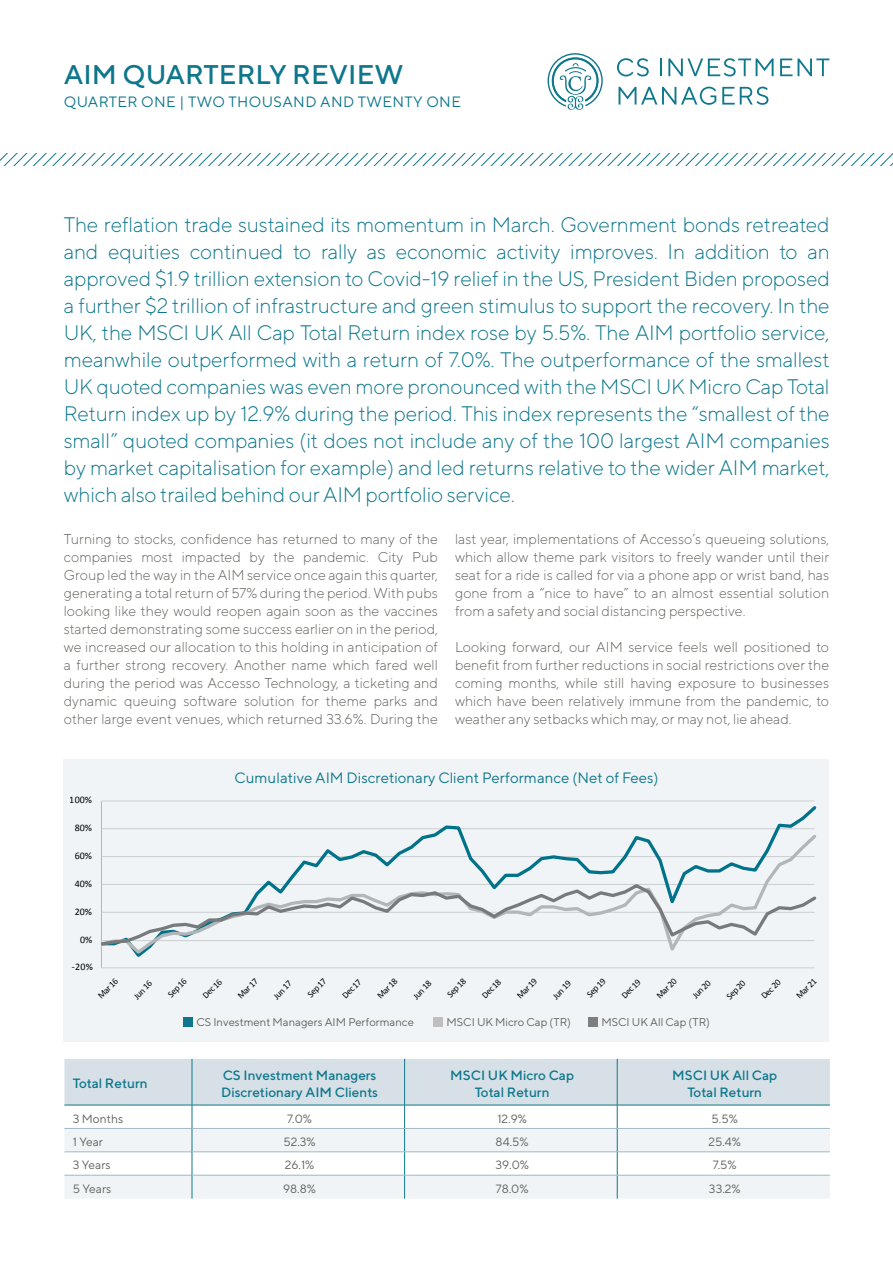
<style>
.page{position:relative;width:893px;height:1263px;background:#fff}
.page>*{position:absolute;margin:0;border:0;box-sizing:border-box;transform-origin:0 0}
.t1{font:500 27px "TT Norms";color:#0e778c}
.t2{font:300 21px/27px "TT Norms";letter-spacing:-.01em;color:#0e778c;text-align:justify}
.t3{font:15px "TT Norms";color:#0e778c}
.t4{font:15px "TT Norms";letter-spacing:.025em;color:#0e778c}
.t5{font:300 14.25px/18px "TT Norms";color:#61625c;text-align:justify}
.t6{font:500 13.5px/16.2px "TT Norms";color:#0e778c;text-align:center}
.t7{font:12px "TT Norms";color:#61625c}
.t8{font:11.25px "TT Norms";color:#61625c}
.t9{font:9.9px "Calibri";letter-spacing:-.005em;color:#000}
.t10{font:9.15px "Calibri";color:#000}
</style>
<div class="page">
<div style="left:64px;top:759px;width:765px;height:282px;background:#f0f4f6"></div>
<hr style="left:101px;top:801px;width:1px;height:167px;background:#bfbfbf">
<hr style="left:101px;top:967px;width:714px;height:1px;background:#d9d9d9">
<hr style="left:101px;top:800px;width:714px;height:1px;background:#d9d9d9">
<svg style="left:102px;top:806px;width:715px;height:26px"></svg>
<svg style="left:102px;top:832px;width:714px;height:125px"></svg>
<svg style="left:100px;top:882px;width:717px;height:66px"></svg>
<div style="left:183px;top:1018px;width:9px;height:9px;background:#0e778c"></div>
<div style="left:433px;top:1018px;width:9px;height:9px;background:#bfbfbf"></div>
<div style="left:588px;top:1018px;width:9px;height:9px;background:#7f7f7f"></div>
<svg style="left:0;top:153px;width:893px;height:13px"></svg>
<svg style="left:548px;top:53px;width:55px;height:57px"></svg>
<svg style="left:617px;top:58px;width:32px;height:18px"></svg>
<svg style="left:660px;top:59px;width:2px;height:17px"></svg>
<svg style="left:668px;top:58px;width:105px;height:18px"></svg>
<svg style="left:780px;top:59px;width:49px;height:17px"></svg>
<svg style="left:619px;top:87px;width:97px;height:18px"></svg>
<svg style="left:722px;top:87px;width:46px;height:18px"></svg>
<svg style="left:64px;top:1059px;width:766px;height:139px"></svg>
<hr style="left:192px;top:1128px;width:213px;height:1px;background:#9fb9c5">
<hr style="left:405px;top:1128px;width:212px;height:1px;background:#9fb9c5">
<hr style="left:617px;top:1128px;width:213px;height:1px;background:#9fb9c5">
<hr style="left:192px;top:1151px;width:213px;height:1px;background:#9fb9c5">
<hr style="left:405px;top:1151px;width:212px;height:1px;background:#9fb9c5">
<hr style="left:617px;top:1151px;width:213px;height:1px;background:#9fb9c5">
<hr style="left:192px;top:1175px;width:213px;height:1px;background:#9fb9c5">
<hr style="left:405px;top:1175px;width:212px;height:1px;background:#9fb9c5">
<hr style="left:617px;top:1175px;width:213px;height:1px;background:#9fb9c5">
<h1 class="t1" style="left:64px;top:58px;width:341px">AIM QUARTERLY REVIEW</h1>
<p class="t4" style="left:64px;top:92px;width:399px">QUARTER ONE | TWO THOUSAND AND TWENTY ONE</p>
<p class="t2" style="left:64px;top:210px;width:768px">The reflation trade sustained its momentum in March. Government bonds retreated and equities continued to rally as economic activity improves. In addition to an approved $1.9 trillion extension to Covid-19 relief in the US, President Biden proposed a further $2 trillion of infrastructure and green stimulus to support the recovery. In the UK, the MSCI UK All Cap Total Return index rose by 5.5%. The AIM portfolio service, meanwhile outperformed with a return of 7.0%. The outperformance of the smallest UK quoted companies was even more pronounced with the MSCI UK Micro Cap Total Return index up by 12.9% during the period. This index represents the “smallest of the small” quoted companies (it does not include any of the 100 largest AIM companies by market capitalisation for example) and led returns relative to the wider AIM market, which also trailed behind our AIM portfolio service.</p>
<p class="t5" style="left:64px;top:530px;width:376px">Turning to stocks, confidence has returned to many of the companies most impacted by the pandemic. City Pub Group led the way in the AIM service once again this quarter, generating a total return of 57% during the period. With pubs looking like they would reopen again soon as the vaccines started demonstrating some success earlier on in the period, we increased our allocation to this holding in anticipation of a further strong recovery. Another name which fared well during the period was Accesso Technology, a ticketing and dynamic queuing software solution for theme parks and other large event venues, which returned 33.6%. During the</p>
<p class="t5" style="left:455px;top:530px;width:376px">last year, implementations of Accesso’s queueing solutions, which allow theme park visitors to freely wander until their seat for a ride is called for via a phone app or wrist band, has gone from a “nice to have” to an almost essential solution from a safety and social distancing perspective.</p>
<p class="t5" style="left:455px;top:638px;width:376px">Looking forward, our AIM service feels well positioned to benefit from further reductions in social restrictions over the coming months, while still having exposure to businesses which have been relatively immune from the pandemic, to weather any setbacks which may, or may not, lie ahead.</p>
<p class="t9" style="left:70px;top:794px;width:24px">100%</p>
<p class="t9" style="left:75px;top:822px;width:19px">80%</p>
<p class="t9" style="left:75px;top:849px;width:19px">60%</p>
<p class="t9" style="left:75px;top:877px;width:19px">40%</p>
<p class="t9" style="left:75px;top:905px;width:19px">20%</p>
<p class="t9" style="left:80px;top:933px;width:14px">0%</p>
<p class="t9" style="left:72px;top:961px;width:23px">-20%</p>
<p class="t10" style="left:95px;top:992px;width:26px;rotate:-45deg">Mar 16</p>
<p class="t3" style="left:235px;top:769px;width:426px">Cumulative AIM Discretionary Client Performance (Net of Fees)</p>
<p class="t10" style="left:131px;top:993px;width:23px;rotate:-45deg">Jun 16</p>
<p class="t10" style="left:165px;top:992px;width:24px;rotate:-45deg">Sep 16</p>
<p class="t10" style="left:200px;top:992px;width:25px;rotate:-45deg">Dec 16</p>
<p class="t10" style="left:235px;top:992px;width:26px;rotate:-45deg">Mar 17</p>
<p class="t10" style="left:271px;top:993px;width:23px;rotate:-45deg">Jun 17</p>
<p class="t10" style="left:305px;top:992px;width:24px;rotate:-45deg">Sep 17</p>
<p class="t10" style="left:339px;top:992px;width:25px;rotate:-45deg">Dec 17</p>
<p class="t10" style="left:374px;top:992px;width:26px;rotate:-45deg">Mar 18</p>
<p class="t10" style="left:410px;top:993px;width:23px;rotate:-45deg">Jun 18</p>
<p class="t10" style="left:444px;top:992px;width:24px;rotate:-45deg">Sep 18</p>
<p class="t10" style="left:479px;top:992px;width:25px;rotate:-45deg">Dec 18</p>
<p class="t10" style="left:514px;top:992px;width:26px;rotate:-45deg">Mar 19</p>
<p class="t10" style="left:550px;top:993px;width:23px;rotate:-45deg">Jun 19</p>
<p class="t10" style="left:584px;top:992px;width:24px;rotate:-45deg">Sep 19</p>
<p class="t10" style="left:619px;top:992px;width:25px;rotate:-45deg">Dec 19</p>
<p class="t10" style="left:654px;top:992px;width:26px;rotate:-45deg">Mar 20</p>
<p class="t10" style="left:690px;top:992px;width:23px;rotate:-45deg">Jun 20</p>
<p class="t10" style="left:724px;top:993px;width:24px;rotate:-45deg">Sep 20</p>
<p class="t10" style="left:758px;top:993px;width:25px;rotate:-45deg">Dec 20</p>
<p class="t10" style="left:794px;top:993px;width:26px;rotate:-45deg">Mar 21</p>
<p class="t8" style="left:197px;top:1015px;width:219px">CS Investment Managers AIM Performance</p>
<p class="t8" style="left:447px;top:1015px;width:126px">MSCI UK Micro Cap (TR)</p>
<p class="t8" style="left:601px;top:1015px;width:110px">MSCI UK All Cap (TR)</p>
<p class="t6" style="left:73px;top:1075px;width:76px">Total Return</p>
<p class="t6" style="left:221px;top:1067px;width:158px;text-align:left">CS Investment Managers<br>Discretionary AIM Clients</p>
<p class="t6" style="left:450px;top:1067px;width:125px">MSCI UK Micro Cap<br>Total Return</p>
<p class="t6" style="left:672px;top:1067px;width:107px">MSCI UK All Cap<br>Total Return</p>
<p class="t7" style="left:73px;top:1111px;width:52px">3 Months</p>
<p class="t7" style="left:287px;top:1111px;width:26px">7.0%</p>
<p class="t7" style="left:497px;top:1111px;width:31px">12.9%</p>
<p class="t7" style="left:712px;top:1111px;width:28px">5.5%</p>
<p class="t7" style="left:73px;top:1134px;width:32px">1 Year</p>
<p class="t7" style="left:283px;top:1134px;width:34px">52.3%</p>
<p class="t7" style="left:496px;top:1134px;width:35px">84.5%</p>
<p class="t7" style="left:708px;top:1134px;width:34px">25.4%</p>
<p class="t7" style="left:73px;top:1158px;width:39px">3 Years</p>
<p class="t7" style="left:285px;top:1158px;width:31px">26.1%</p>
<p class="t7" style="left:495px;top:1158px;width:35px">39.0%</p>
<p class="t7" style="left:713px;top:1158px;width:25px">7.5%</p>
<p class="t7" style="left:73px;top:1181px;width:40px">5 Years</p>
<p class="t7" style="left:283px;top:1181px;width:34px">98.8%</p>
<p class="t7" style="left:496px;top:1181px;width:34px">78.0%</p>
<p class="t7" style="left:709px;top:1181px;width:33px">33.2%</p>
</div>
